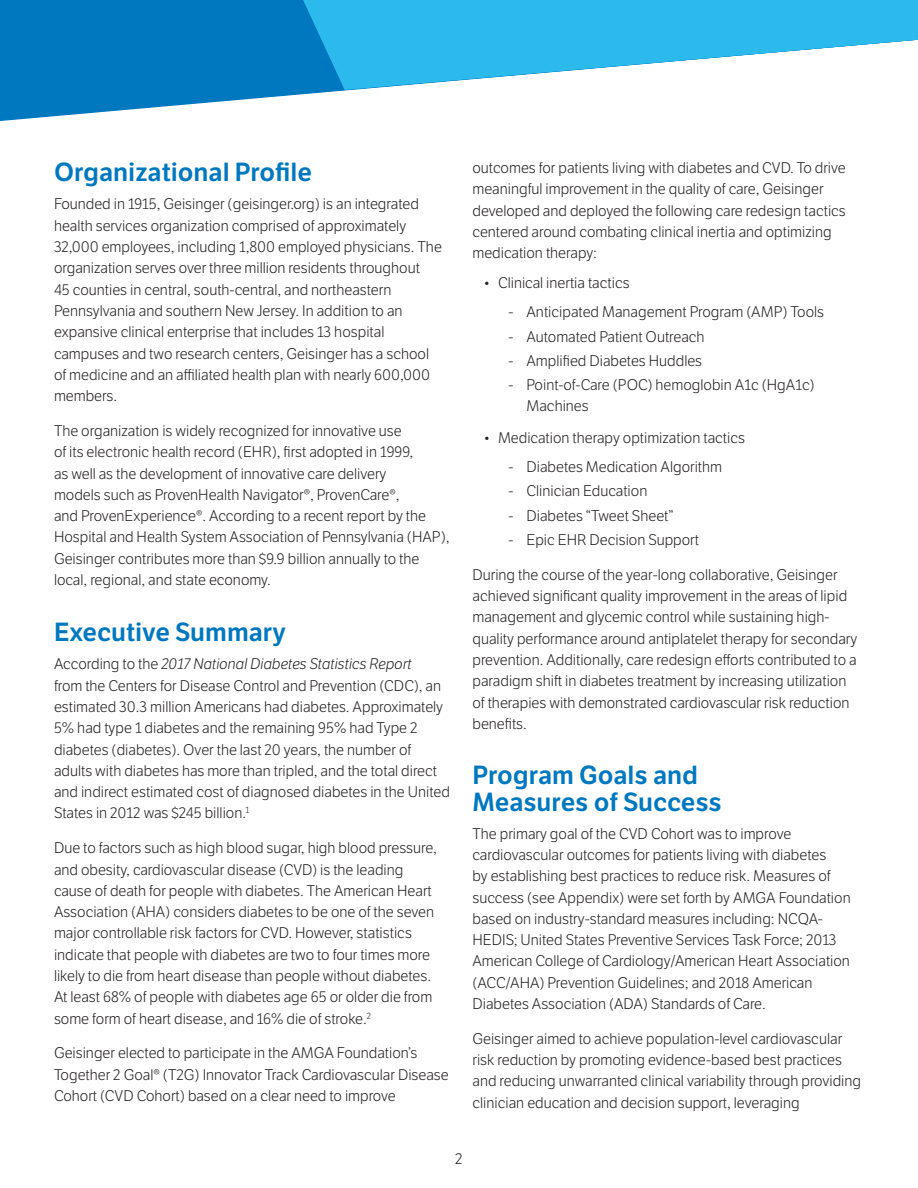
<style>
.page{position:relative;width:918px;height:1188px;background:#fff}
.page>*{position:absolute;margin:0;border:0;box-sizing:border-box;transform-origin:0 0}
.Headers_-_18_bold{font:600 25.5px/27px "LFT Etica";color:#0078c0}
.body_-_10_5_light{font:300 15px/21.3px "LFT Etica";color:#231f20}
.bullet_-_level_2{font:300 15px/21.3px "LFT Etica";color:#231f20}
.bullet_text{font:300 15px "LFT Etica";color:#231f20}
.s1{font-style:italic}
</style>
<div class="page">
<svg style="left:0;top:0;width:350px;height:121px;fill:#0078c0"></svg>
<svg style="left:303px;top:0;width:615px;height:90px;fill:#2cbaed"></svg>
<p class="Headers_-_18_bold" style="left:54px;top:158px;width:260px">Organizational Profile</p>
<p class="body_-_10_5_light" style="left:54px;top:194px;width:389px">Founded in 1915, Geisinger (geisinger.org) is an integrated health services organization comprised of approximately 32,000 employees, including 1,800 employed physicians. The organization serves over three million residents throughout<br>45 counties in central, south-central, and northeastern Pennsylvania and southern New Jersey. In addition to an expansive clinical enterprise that includes 13 hospital campuses and two research centers, Geisinger has a school of medicine and an affiliated health plan with nearly 600,000 members.</p>
<p class="body_-_10_5_light" style="left:54px;top:420px;width:397px">The organization is widely recognized for innovative use<br>of its electronic health record (EHR), first adopted in 1999,<br>as well as the development of innovative care delivery<br>models such as ProvenHealth Navigator®, ProvenCare®,<br>and ProvenExperience®. According to a recent report by the Hospital and Health System Association of Pennsylvania (HAP), Geisinger contributes more than $9.9 billion annually to the local, regional, and state economy.</p>
<p class="Headers_-_18_bold" style="left:54px;top:618px;width:233px">Executive Summary</p>
<p class="body_-_10_5_light" style="left:54px;top:654px;width:397px">According to the <span class="s1">2017 National Diabetes Statistics Report<br></span>from the Centers for Disease Control and Prevention (CDC), an estimated 30.3 million Americans had diabetes. Approximately 5% had type 1 diabetes and the remaining 95% had Type 2 diabetes (diabetes). Over the last 20 years, the number of adults with diabetes has more than tripled, and the total direct and indirect estimated cost of diagnosed diabetes in the United States in 2012 was $245 billion.<sup>1</sup></p>
<p class="body_-_10_5_light" style="left:54px;top:838px;width:385px">Due to factors such as high blood sugar, high blood pressure, and obesity, cardiovascular disease (CVD) is the leading cause of death for people with diabetes. The American Heart Association (AHA) considers diabetes to be one of the seven major controllable risk factors for CVD. However, statistics indicate that people with diabetes are two to four times more likely to die from heart disease than people without diabetes.<br>At least 68% of people with diabetes age 65 or older die from some form of heart disease, and 16% die of stroke.<sup>2</sup></p>
<p class="body_-_10_5_light" style="left:54px;top:1043px;width:396px">Geisinger elected to participate in the AMGA Foundation’s<br>Together 2 Goal® (T2G) Innovator Track Cardiovascular Disease<br>Cohort (CVD Cohort) based on a clear need to improve</p>
<p class="body_-_10_5_light" style="left:472px;top:158px;width:375px">outcomes for patients living with diabetes and CVD. To drive meaningful improvement in the quality of care, Geisinger developed and deployed the following care redesign tactics centered around combating clinical inertia and optimizing medication therapy:</p>
<p class="bullet_text" style="left:483px;top:275px;width:148px">• Clinical inertia tactics</p>
<p class="bullet_-_level_2" style="left:508px;top:302px;width:317px">- Anticipated Management Program (AMP) Tools</p>
<p class="bullet_-_level_2" style="left:508px;top:326px;width:198px">- Automated Patient Outreach</p>
<p class="bullet_-_level_2" style="left:508px;top:350px;width:195px">- Amplified Diabetes Huddles</p>
<p class="bullet_-_level_2" style="left:526px;top:375px;width:290px;text-indent:-18px">- Point-of-Care (POC) hemoglobin A1c (HgA1c)<br>Machines</p>
<p class="bullet_text" style="left:483px;top:429px;width:264px">• Medication therapy optimization tactics</p>
<p class="bullet_-_level_2" style="left:508px;top:457px;width:215px">- Diabetes Medication Algorithm</p>
<p class="bullet_-_level_2" style="left:508px;top:481px;width:140px">- Clinician Education</p>
<p class="bullet_-_level_2" style="left:508px;top:505px;width:167px">- Diabetes “Tweet Sheet”</p>
<p class="bullet_-_level_2" style="left:508px;top:530px;width:192px">- Epic EHR Decision Support</p>
<p class="body_-_10_5_light" style="left:472px;top:564px;width:386px">During the course of the year-long collaborative, Geisinger achieved significant quality improvement in the areas of lipid management and glycemic control while sustaining high&shy;quality performance around antiplatelet therapy for secondary prevention. Additionally, care redesign efforts contributed to a paradigm shift in diabetes treatment by increasing utilization of therapies with demonstrated cardiovascular risk reduction benefits.</p>
<p class="Headers_-_18_bold" style="left:472px;top:762px;width:251px">Program Goals and<br>Measures of Success</p>
<p class="body_-_10_5_light" style="left:472px;top:823px;width:380px">The primary goal of the CVD Cohort was to improve cardiovascular outcomes for patients living with diabetes<br>by establishing best practices to reduce risk. Measures of success (see Appendix) were set forth by AMGA Foundation based on industry-standard measures including: NCQA-HEDIS; United States Preventive Services Task Force; 2013<br>American College of Cardiology/American Heart Association (ACC/AHA) Prevention Guidelines; and 2018 American Diabetes Association (ADA) Standards of Care.</p>
<p class="body_-_10_5_light" style="left:472px;top:1028px;width:390px">Geisinger aimed to achieve population-level cardiovascular risk reduction by promoting evidence-based best practices and reducing unwarranted clinical variability through providing clinician education and decision support, leveraging</p>
<p class="body_-_10_5_light" style="left:455px;top:1148px;width:9px">2</p>
</div>
